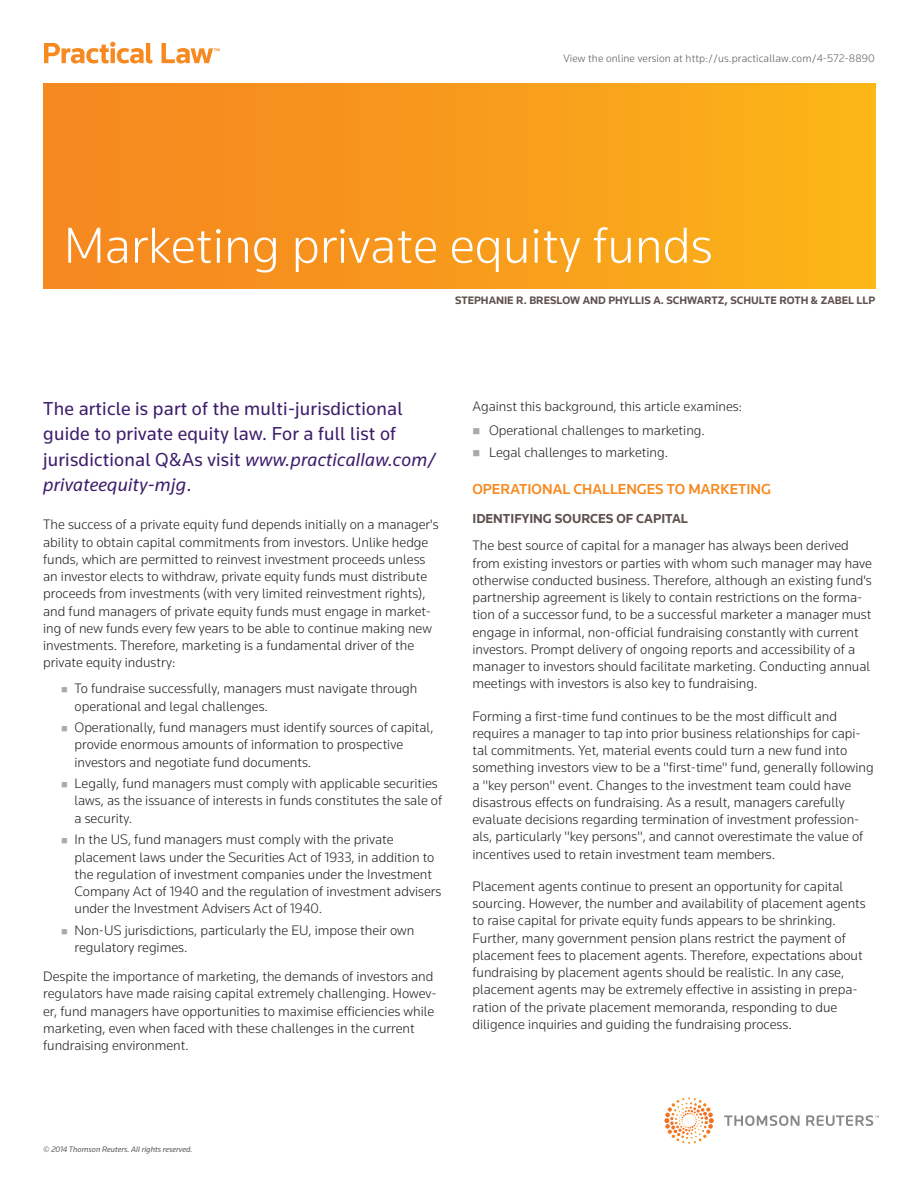
<style>
.page{position:relative;width:918px;height:1188px;background:#fff}
.page>*{position:absolute;margin:0;border:0;box-sizing:border-box;transform-origin:0 0}
._01_Document_Title{font:300 52.5px "Knowledge";color:#fff}
.t1{font:19.5px/25.5px "Knowledge";letter-spacing:.01em;color:#3e1d6b}
.t2{font:500 15px "Knowledge";color:#f6891f}
.t3{font:300 14.25px/17.2px "Knowledge";color:#231f20}
.t4{font:700 13.5px "Knowledge";color:#5f514d}
._02_Document_subtitl{font:700 11.25px "Knowledge";color:#5f514d}
.PL_Author{font:300 11.25px "Knowledge";letter-spacing:.01em;color:#57585a}
.t5{font:italic 8.25px "Knowledge";color:#57585a}
.s1{font-style:italic}
</style>
<div class="page">
<div style="left:44px;top:83px;width:831px;height:205px;background:linear-gradient(to right,#f58420,#fbb417)"></div>
<svg style="left:44px;top:42px;width:175px;height:21px"></svg>
<svg style="left:724px;top:1115px;width:155px;height:11px"></svg>
<svg style="left:664px;top:1097px;width:50px;height:44px"></svg>
<p class="PL_Author" style="left:564px;top:51px;width:313px">View the online version at http://us.practicallaw.com/4-572-8890</p>
<p class="_01_Document_Title" style="left:64px;top:213px;width:650px">Marketing private equity funds</p>
<p class="_02_Document_subtitl" style="left:455px;top:293px;width:422px">STEPHANIE R. BRESLOW AND PHYLLIS A. SCHWARTZ, SCHULTE ROTH &amp; ZABEL LLP</p>
<p class="t1" style="left:43px;top:395px;width:394px">The article is part of the multi-jurisdictional guide to private equity law. For a full list of jurisdictional Q&amp;As visit <span class="s1">www.practicallaw.com/ privateequity-mjg</span>.</p>
<p class="t3" style="left:43px;top:516px;width:397px">The success of a private equity fund depends initially on a manager's ability to obtain capital commitments from investors. Unlike hedge funds, which are permitted to reinvest investment proceeds unless an investor elects to withdraw, private equity funds must distribute proceeds from investments (with very limited reinvestment rights), and fund managers of private equity funds must engage in market&shy;ing of new funds every few years to be able to continue making new investments. Therefore, marketing is a fundamental driver of the private equity industry:</p>
<p class="t3" style="left:75px;top:680px;width:344px">To fundraise successfully, managers must navigate through operational and legal challenges.</p>
<p class="t3" style="left:75px;top:719px;width:360px">Operationally, fund managers must identify sources of capital, provide enormous amounts of information to prospective investors and negotiate fund documents.</p>
<p class="t3" style="left:75px;top:775px;width:369px">Legally, fund managers must comply with applicable securities laws, as the issuance of interests in funds constitutes the sale of a security.</p>
<p class="t3" style="left:75px;top:831px;width:368px">In the US, fund managers must comply with the private placement laws under the Securities Act of 1933, in addition to the regulation of investment companies under the Investment Company Act of 1940 and the regulation of investment advisers under the Investment Advisers Act of 1940.</p>
<p class="t3" style="left:75px;top:921px;width:341px">Non-US jurisdictions, particularly the EU, impose their own regulatory regimes.</p>
<p class="t3" style="left:43px;top:968px;width:395px">Despite the importance of marketing, the demands of investors and regulators have made raising capital extremely challenging. Howev&shy;er, fund managers have opportunities to maximise efficiencies while marketing, even when faced with these challenges in the current fundraising environment.</p>
<p class="t3" style="left:472px;top:397px;width:271px">Against this background, this article examines:</p>
<p class="t3" style="left:489px;top:422px;width:217px">Operational challenges to marketing.</p>
<p class="t3" style="left:489px;top:443px;width:181px">Legal challenges to marketing.</p>
<p class="t2" style="left:472px;top:480px;width:300px">OPERATIONAL CHALLENGES TO MARKETING</p>
<p class="t4" style="left:472px;top:510px;width:217px">IDENTIFYING SOURCES OF CAPITAL</p>
<p class="t3" style="left:472px;top:537px;width:401px">The best source of capital for a manager has always been derived from existing investors or parties with whom such manager may have otherwise conducted business. Therefore, although an existing fund's partnership agreement is likely to contain restrictions on the forma&shy;tion of a successor fund, to be a successful marketer a manager must engage in informal, non-official fundraising constantly with current investors. Prompt delivery of ongoing reports and accessibility of a manager to investors should facilitate marketing. Conducting annual meetings with investors is also key to fundraising.</p>
<p class="t3" style="left:472px;top:707px;width:403px">Forming a first-time fund continues to be the most difficult and requires a manager to tap into prior business relationships for capi&shy;tal commitments. Yet, material events could turn a new fund into something investors view to be a "first-time" fund, generally following a "key person" event. Changes to the investment team could have disastrous effects on fundraising. As a result, managers carefully evaluate decisions regarding termination of investment profession&shy;als, particularly "key persons", and cannot overestimate the value of incentives used to retain investment team members.</p>
<p class="t3" style="left:472px;top:877px;width:395px">Placement agents continue to present an opportunity for capital sourcing. However, the number and availability of placement agents to raise capital for private equity funds appears to be shrinking.<br>Further, many government pension plans restrict the payment of placement fees to placement agents. Therefore, expectations about fundraising by placement agents should be realistic. In any case, placement agents may be extremely effective in assisting in prepa&shy;ration of the private placement memoranda, responding to due diligence inquiries and guiding the fundraising process.</p>
<p class="t5" style="left:43px;top:1144px;width:151px">© 2014 Thomson Reuters. All rights reserved.</p>
</div>
